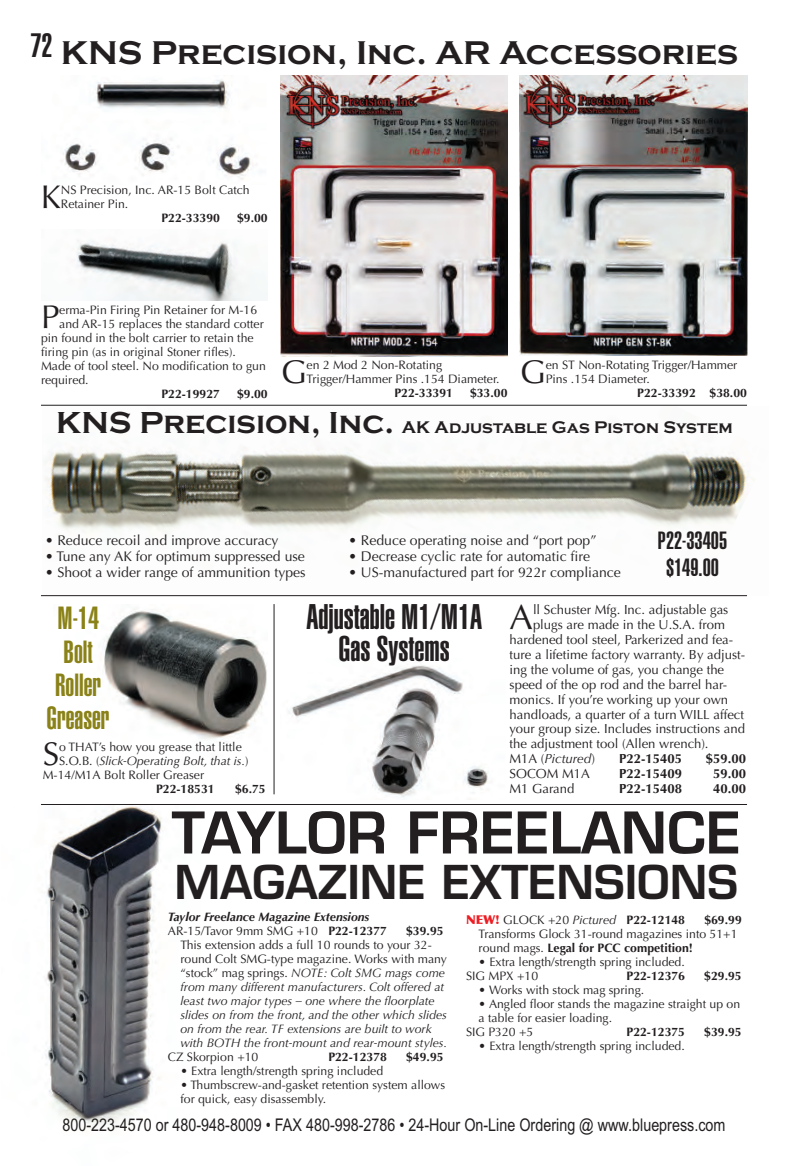
<style>
.page{position:relative;width:788px;height:1166px;background:#fff}
.page>*{position:absolute;margin:0;border:0;box-sizing:border-box;transform-origin:0 0}
.t1{font:600 56px "Eurostile LT Std";color:#231f20}
.t2{font:600 45.5px "Eurostile LT Std";color:#231f20}
.t3{font:35.18px "Optima LT Std";color:#231f20}
.t4{font:35px/31.5px "Helvetica LT Std Ultra Comp";color:#231f20;text-align:center}
.t5{font:700 34.12px "Copperplate Gothic";color:#231f20}
.t6{font:33.25px "Helvetica LT Std Ultra Comp";color:#231f20}
.t7{font:32.9px "Optima LT Std";color:#231f20}
.t8{font:31.5px/33.2px "Helvetica LT Std Ultra Comp";color:#8a8218;text-align:center}
.t9{font:24.5px/26.2px "Helvetica LT Std Ultra Comp";color:#231f20;text-align:center}
.t10{font:17.5px "Arial Narrow";color:#231f20}
.t11{font:700 17.5px "Copperplate Gothic";color:#231f20}
.t12{font:14px "Optima LT Std";color:#231f20}
.t13{font:13.12px "Optima LT Std";color:#231f20}
.t14{font:700 13.12px "Optima LT Std";color:#231f20}
.t15{font:italic 13.12px "Optima LT Std";color:#231f20}
.t16{font:12.25px/14px "Optima LT Std";color:#231f20}
.t17{font:italic 12.25px/14px "Optima LT Std";color:#231f20}
.t18{font:700 12.25px "Optima LT Std";color:#231f20}
.t19{font:italic 700 12.25px/14px "Optima LT Std";color:#231f20}
.s1{font-size:31.5px}
.s2{font-style:normal}
.s3{font-weight:400;font-style:normal}
.s4{font-family:"Optima";font-weight:900;color:#ee1d23}
.s5{font-weight:400}
.s6{font-weight:400;font-style:italic}
.s7{font-weight:700}
</style>
<div class="page">
<img style="left:45px;top:805px;width:117px;height:324px">
<img style="left:45px;top:447px;width:710px;height:84px">
<hr style="left:41px;top:405px;width:706px;height:1px;background:#231f20">
<img style="left:77px;top:240px;width:191px;height:60px">
<img style="left:61px;top:80px;width:196px;height:100px">
<img style="left:519px;top:76px;width:228px;height:280px">
<img style="left:280px;top:76px;width:227px;height:280px">
<hr style="left:41px;top:595px;width:706px;height:1px;background:#231f20">
<hr style="left:41px;top:804px;width:706px;height:1px;background:#231f20">
<hr style="left:274px;top:604px;width:1px;height:190px;background:#231f20">
<img style="left:103px;top:609px;width:164px;height:133px">
<img style="left:288px;top:665px;width:200px;height:132px">
<h3 class="t6" style="left:30px;top:33px;width:24px">72</h3>
<h3 class="t5" style="left:61px;top:32px;width:678px">KNS Precision, Inc. AR Accessories</h3>
<h3 class="t7" style="left:41px;top:183px;width:22px">K</h3>
<p class="t16" style="left:61px;top:184px;width:190px">NS Precision, Inc. AR-15 Bolt Catch<br>Retainer Pin.</p>
<p class="t18" style="left:161px;top:213px;width:60px">P22-33390</p>
<p class="t18" style="left:237px;top:213px;width:32px">$9.00</p>
<h3 class="t7" style="left:41px;top:303px;width:20px">P</h3>
<p class="t16" style="left:59px;top:304px;width:199px">erma-Pin Firing Pin Retainer for M-16</p>
<p class="t16" style="left:59px;top:318px;width:206px">and AR-15 replaces the standard cotter</p>
<p class="t16" style="left:41px;top:332px;width:214px">pin found in the bolt carrier to retain the</p>
<p class="t16" style="left:41px;top:346px;width:196px">firing pin (as in original Stoner rifles).</p>
<p class="t16" style="left:41px;top:360px;width:226px">Made of tool steel. No modification to gun</p>
<p class="t16" style="left:41px;top:374px;width:49px">required.</p>
<p class="t18" style="left:161px;top:388px;width:60px">P22-19927</p>
<p class="t18" style="left:237px;top:388px;width:32px">$9.00</p>
<h3 class="t7" style="left:281px;top:358px;width:27px">G</h3>
<p class="t16" style="left:306px;top:359px;width:194px">en 2 Mod 2 Non-Rotating<br>Trigger/Hammer Pins .154 Diameter.</p>
<p class="t18" style="left:394px;top:388px;width:60px">P22-33391</p>
<p class="t18" style="left:470px;top:388px;width:39px">$33.00</p>
<h3 class="t7" style="left:520px;top:358px;width:27px">G</h3>
<p class="t16" style="left:545px;top:359px;width:193px">en ST Non-Rotating Trigger/Hammer<br>Pins .154 Diameter.</p>
<p class="t18" style="left:637px;top:388px;width:111px">P22-33392 $38.00</p>
<h3 class="t11" style="left:56px;top:417px;width:678px"><span class="s1">KNS Precision, Inc.</span> AK Adjustable Gas Piston System</h3>
<p class="t12" style="left:45px;top:535px;width:235px">• Reduce recoil and improve accuracy</p>
<p class="t12" style="left:45px;top:550px;width:261px">• Tune any AK for optimum suppressed use</p>
<p class="t12" style="left:45px;top:566px;width:262px">• Shoot a wider range of ammunition types</p>
<p class="t12" style="left:348px;top:535px;width:249px">• Reduce operating noise and “port pop”</p>
<p class="t12" style="left:348px;top:550px;width:243px">• Decrease cyclic rate for automatic fire</p>
<p class="t12" style="left:348px;top:566px;width:274px">• US-manufactured part for 922r compliance</p>
<h3 class="t9" style="left:657px;top:529px;width:71px">P22-33405 $149.00</h3>
<h3 class="t8" style="left:47px;top:603px;width:65px">M-14<br>Bolt<br>Roller<br>Greaser</h3>
<h3 class="t7" style="left:43px;top:740px;width:18px">S</h3>
<p class="t16" style="left:59px;top:741px;width:184px">o THAT’s how you grease that little</p>
<p class="t17" style="left:59px;top:755px;width:191px"><span class="s2">S.O.B. (</span>Slick-Operating Bolt, that is.<span class="s2">)</span></p>
<p class="t16" style="left:43px;top:769px;width:163px">M-14/M1A Bolt Roller Greaser</p>
<p class="t18" style="left:156px;top:784px;width:60px">P22-18531</p>
<p class="t18" style="left:235px;top:784px;width:32px">$6.75</p>
<h3 class="t4" style="left:306px;top:603px;width:177px">Adjustable M1/M1A<br>Gas Systems</h3>
<h3 class="t3" style="left:509px;top:603px;width:25px">A</h3>
<p class="t13" style="left:533px;top:604px;width:197px">ll Schuster Mfg. Inc. adjustable gas</p>
<p class="t13" style="left:533px;top:619px;width:193px">plugs are made in the U.S.A. from</p>
<p class="t13" style="left:509px;top:634px;width:225px">hardened tool steel, Parkerized and fea-</p>
<p class="t13" style="left:509px;top:649px;width:237px">ture a lifetime factory warranty. By adjust-</p>
<p class="t13" style="left:509px;top:664px;width:216px">ing the volume of gas, you change the</p>
<p class="t13" style="left:509px;top:679px;width:219px">speed of the op rod and the barrel har-</p>
<p class="t13" style="left:509px;top:694px;width:220px">monics. If you’re working up your own</p>
<p class="t13" style="left:509px;top:709px;width:236px">handloads, a quarter of a turn WILL affect</p>
<p class="t13" style="left:509px;top:723px;width:237px">your group size. Includes instructions and</p>
<p class="t13" style="left:509px;top:738px;width:200px">the adjustment tool (Allen wrench).</p>
<p class="t15" style="left:509px;top:753px;width:87px"><span class="s2">M1A (</span>Pictured<span class="s2">)</span></p>
<p class="t14" style="left:619px;top:753px;width:64px">P22-15405</p>
<p class="t14" style="left:705px;top:753px;width:42px">$59.00</p>
<p class="t13" style="left:509px;top:768px;width:82px">SOCOM M1A</p>
<p class="t14" style="left:619px;top:768px;width:64px">P22-15409</p>
<p class="t14" style="left:713px;top:768px;width:34px">59.00</p>
<p class="t13" style="left:509px;top:783px;width:66px">M1 Garand</p>
<p class="t14" style="left:619px;top:783px;width:64px">P22-15408</p>
<p class="t14" style="left:713px;top:783px;width:34px">40.00</p>
<h1 class="t1" style="left:172px;top:811px;width:570px">TAYLOR FREELANCE</h1>
<h2 class="t2" style="left:174px;top:864px;width:565px">MAGAZINE EXTENSIONS</h2>
<p class="t19" style="left:168px;top:911px;width:220px">Taylor Freelance Magazine Extensions<br><span class="s3">AR-15/Tavor 9mm SMG +10</span> <span class="s2">P22-12377</span></p>
<p class="t18" style="left:466px;top:914px;width:220px"><span class="s4">nEW!</span> <span class="s5">GLOCK +20</span> <span class="s6">Pictured</span> P22-12148</p>
<p class="t18" style="left:704px;top:914px;width:39px">$69.99</p>
<p class="t16" style="left:478px;top:927px;width:260px">Transforms Glock 31-round magazines into 51+1 round mags. <span class="s7">Legal for PCC competition!</span></p>
<p class="t16" style="left:466px;top:955px;width:220px;text-indent:13px">• Extra length/strength spring included.<br>SIG MPX +10</p>
<p class="t18" style="left:406px;top:926px;width:39px">$39.95</p>
<p class="t17" style="left:180px;top:939px;width:268px"><span class="s2">This extension adds a full 10 rounds to your 32- round Colt SMG-type magazine. Works with many “stock” mag springs.</span> NOTE: Colt SMG mags come from many different manufacturers. Colt offered at least two major types – one where the floorplate slides on from the front, and the other which slides on from the rear. TF extensions are built to work with BOTH the front-mount and rear-mount styles.</p>
<p class="t16" style="left:168px;top:1051px;width:92px">CZ Skorpion +10</p>
<p class="t18" style="left:328px;top:1052px;width:60px">P22-12378</p>
<p class="t18" style="left:406px;top:1052px;width:39px">$49.95</p>
<p class="t16" style="left:180px;top:1065px;width:204px">• Extra length/strength spring included</p>
<p class="t16" style="left:180px;top:1079px;width:266px">• Thumbscrew-and-gasket retention system allows for quick, easy disassembly.</p>
<p class="t18" style="left:626px;top:970px;width:60px">P22-12376</p>
<p class="t18" style="left:704px;top:970px;width:39px">$29.95</p>
<p class="t16" style="left:478px;top:984px;width:167px">• Works with stock mag spring.</p>
<p class="t16" style="left:478px;top:998px;width:263px">• Angled floor stands the magazine straight up on</p>
<p class="t16" style="left:478px;top:1012px;width:135px">a table for easier loading.</p>
<p class="t16" style="left:466px;top:1026px;width:69px">SIG P320 +5</p>
<p class="t18" style="left:626px;top:1026px;width:60px">P22-12375</p>
<p class="t18" style="left:704px;top:1026px;width:39px">$39.95</p>
<p class="t16" style="left:478px;top:1040px;width:208px">• Extra length/strength spring included.</p>
<h3 class="t10" style="left:62px;top:1114px;width:664px">800-223-4570 or 480-948-8009 • FAX 480-998-2786 • 24-Hour On-Line Ordering @ www.bluepress.com</h3>
</div>
